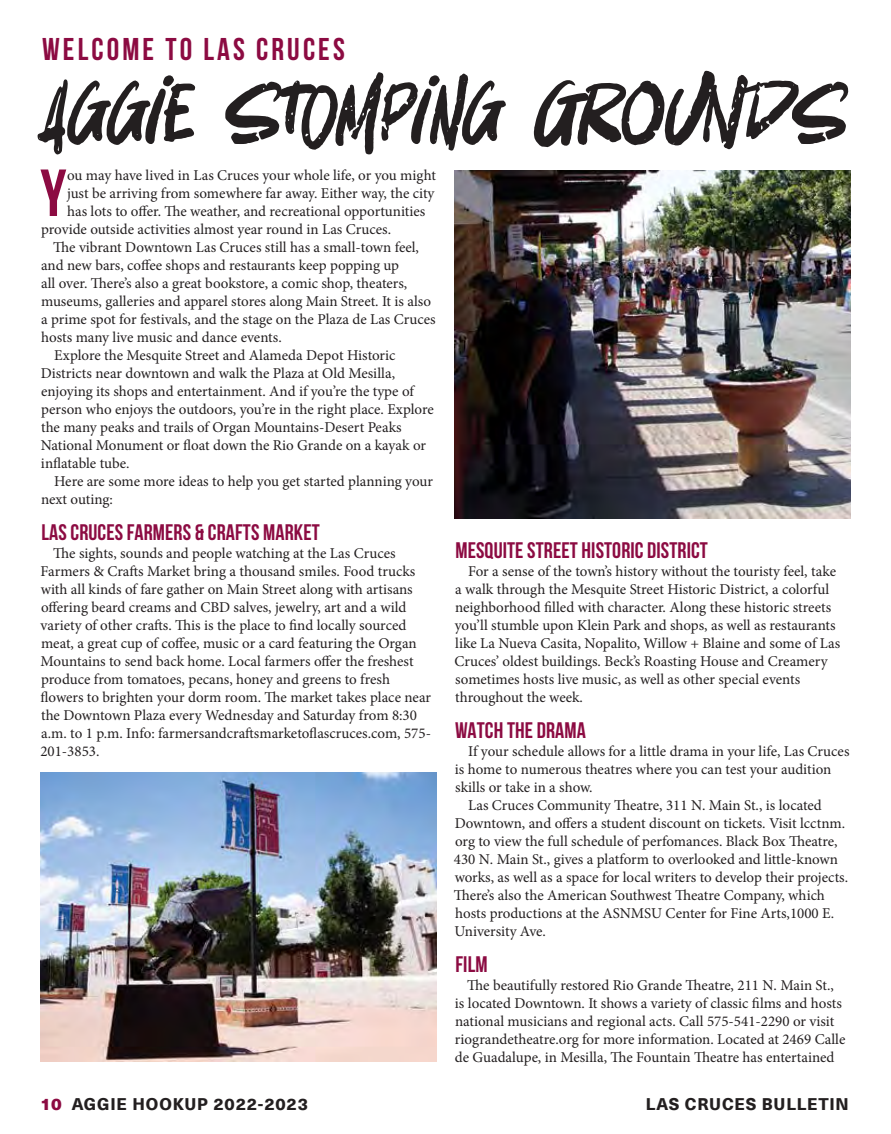
<style>
.page{position:relative;width:891px;height:1134px;background:#fff}
.page>*{position:absolute;margin:0;border:0;box-sizing:border-box;transform-origin:0 0}
.t1{font:109.5px "Amicable";letter-spacing:.025em;color:#231f20}
.t2{font:700 66.45px "Bebas Neue";color:#8c0b42}
.t3{font:700 31.5px "Bebas Neue";letter-spacing:.1em;color:#8c0b42}
.t4{font:700 22.5px "Bebas Neue";letter-spacing:.005em;color:#8c0b42}
.t5{font:800 16.5px "Neue Haas Unica Pro";letter-spacing:.05em;color:#231f20}
.t6{font:15px/18px "Minion Pro";color:#231f20}
.s1{font-weight:900;color:#8c0b42}
</style>
<div class="page">
<img style="left:454px;top:171px;width:396px;height:347px">
<img style="left:40px;top:772px;width:396px;height:290px">
<h3 class="t3" style="left:42px;top:32px;width:304px">WELCOME TO LAS CRUCES</h3>
<h1 class="t1" style="left:45px;top:58px;width:804px">AGGIE STOMPING GROUNDS</h1>
<h2 class="t2" style="left:40px;top:157px;width:28px">Y</h2>
<p class="t6" style="left:67px;top:166px;width:370px">ou may have lived in Las Cruces your whole life, or you might</p>
<p class="t6" style="left:67px;top:184px;width:369px">just be arriving from somewhere far away. Either way, the city</p>
<p class="t6" style="left:67px;top:202px;width:360px">has lots to offer. The weather, and recreational opportunities</p>
<p class="t6" style="left:41px;top:220px;width:351px">provide outside activities almost year round in Las Cruces.</p>
<p class="t6" style="left:53px;top:238px;width:367px">The vibrant Downtown Las Cruces still has a small-town feel,</p>
<p class="t6" style="left:41px;top:256px;width:360px">and new bars, coffee shops and restaurants keep popping up</p>
<p class="t6" style="left:41px;top:274px;width:368px">all over. There’s also a great bookstore, a comic shop, theaters,</p>
<p class="t6" style="left:41px;top:292px;width:392px">museums, galleries and apparel stores along Main Street. It is also</p>
<p class="t6" style="left:41px;top:310px;width:396px">a prime spot for festivals, and the stage on the Plaza de Las Cruces</p>
<p class="t6" style="left:41px;top:328px;width:242px">hosts many live music and dance events.</p>
<p class="t6" style="left:54px;top:346px;width:343px">Explore the Mesquite Street and Alameda Depot Historic</p>
<p class="t6" style="left:41px;top:364px;width:356px">Districts near downtown and walk the Plaza at Old Mesilla,</p>
<p class="t6" style="left:41px;top:382px;width:374px">enjoying its shops and entertainment. And if you’re the type of</p>
<p class="t6" style="left:41px;top:400px;width:394px">person who enjoys the outdoors, you’re in the right place. Explore</p>
<p class="t6" style="left:41px;top:418px;width:362px">the many peaks and trails of Organ Mountains-Desert Peaks</p>
<p class="t6" style="left:41px;top:436px;width:387px">National Monument or float down the Rio Grande on a kayak or</p>
<p class="t6" style="left:41px;top:454px;width:90px">inflatable tube.</p>
<p class="t6" style="left:54px;top:472px;width:380px">Here are some more ideas to help you get started planning your</p>
<p class="t6" style="left:41px;top:490px;width:74px">next outing:</p>
<h3 class="t4" style="left:41px;top:520px;width:280px">LAS CRUCES FARMERS &amp; CRAFTS MARKET</h3>
<p class="t6" style="left:40px;top:544px;width:392px;text-indent:13px">The sights, sounds and people watching at the Las Cruces Farmers &amp; Crafts Market bring a thousand smiles. Food trucks with all kinds of fare gather on Main Street along with artisans offering beard creams and CBD salves, jewelry, art and a wild variety of other crafts. This is the place to find locally sourced meat, a great cup of coffee, music or a card featuring the Organ Mountains to send back home. Local farmers offer the freshest produce from tomatoes, pecans, honey and greens to fresh flowers to brighten your dorm room. The market takes place near the Downtown Plaza every Wednesday and Saturday from 8:30 a.m. to 1 p.m. Info: farmersandcraftsmarketoflascruces.com, 575- 201-3853.</p>
<h3 class="t4" style="left:455px;top:538px;width:254px">MESQUITE STREET HISTORIC DISTRICT</h3>
<p class="t6" style="left:455px;top:562px;width:387px;text-indent:14px">For a sense of the town’s history without the touristy feel, take a walk through the Mesquite Street Historic District, a colorful neighborhood filled with character. Along these historic streets you’ll stumble upon Klein Park and shops, as well as restaurants like La Nueva Casita, Nopalito, Willow + Blaine and some of Las Cruces’ oldest buildings. Beck’s Roasting House and Creamery sometimes hosts live music, as well as other special events throughout the week.</p>
<h3 class="t4" style="left:455px;top:718px;width:132px">WATCH THE DRAMA</h3>
<p class="t6" style="left:468px;top:742px;width:383px">If your schedule allows for a little drama in your life, Las Cruces</p>
<p class="t6" style="left:455px;top:760px;width:378px">is home to numerous theatres where you can test your audition</p>
<p class="t6" style="left:455px;top:778px;width:139px">skills or take in a show.</p>
<p class="t6" style="left:468px;top:796px;width:355px">Las Cruces Community Theatre, 311 N. Main St., is located</p>
<p class="t6" style="left:455px;top:814px;width:392px">Downtown, and offers a student discount on tickets. Visit lcctnm.</p>
<p class="t6" style="left:455px;top:832px;width:384px">org to view the full schedule of perfomances. Black Box Theatre,</p>
<p class="t6" style="left:454px;top:850px;width:386px">430 N. Main St., gives a platform to overlooked and little-known</p>
<p class="t6" style="left:455px;top:868px;width:395px">works, as well as a space for local writers to develop their projects.</p>
<p class="t6" style="left:454px;top:886px;width:373px">There’s also the American Southwest Theatre Company, which</p>
<p class="t6" style="left:455px;top:904px;width:380px">hosts productions at the ASNMSU Center for Fine Arts,1000 E.</p>
<p class="t6" style="left:455px;top:922px;width:93px">University Ave.</p>
<h3 class="t4" style="left:455px;top:952px;width:34px">FILM</h3>
<p class="t6" style="left:455px;top:976px;width:392px;text-indent:12px">The beautifully restored Rio Grande Theatre, 211 N. Main St., is located Downtown. It shows a variety of classic films and hosts national musicians and regional acts. Call 575-541-2290 or visit riograndetheatre.org for more information. Located at 2469 Calle de Guadalupe, in Mesilla, The Fountain Theatre has entertained</p>
<p class="t5" style="left:40px;top:1094px;width:269px"><span class="s1">10</span> AGGIE HOOKUP 2022-2023</p>
<p class="t5" style="left:646px;top:1094px;width:204px">LAS CRUCES BULLETIN</p>
</div>
